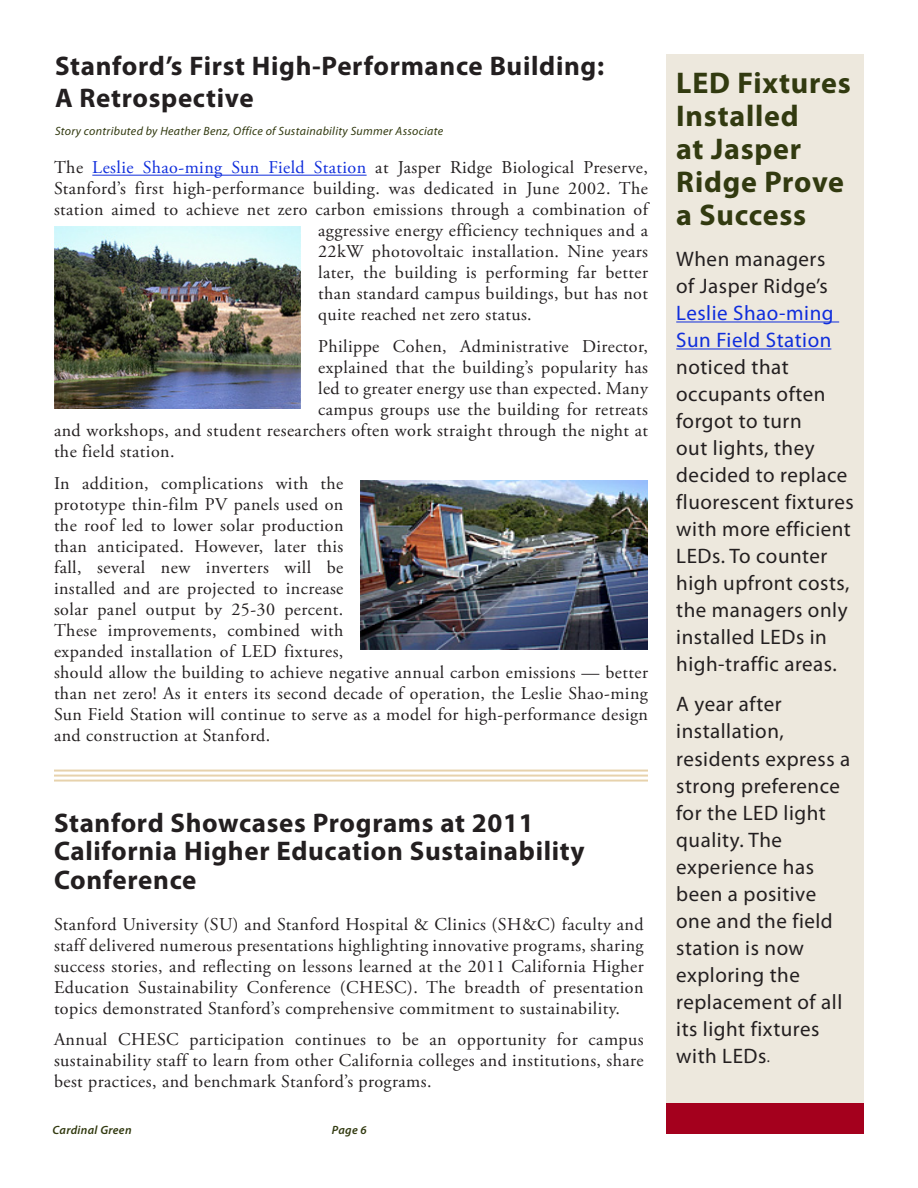
<style>
.page{position:relative;width:918px;height:1188px;background:#fff}
.page>*{position:absolute;margin:0;border:0;box-sizing:border-box;transform-origin:0 0}
.t1{font:700 30px/33px "Myriad Pro";letter-spacing:.025em;color:#323a10}
.t2{font:700 27px/28.5px "Myriad Pro";letter-spacing:.025em;color:#231f20}
.t3{font:21px/27px "Myriad Pro";letter-spacing:.025em;color:#231f20}
.t4{font:21px/27px "Myriad Pro";letter-spacing:.025em;color:#0f2ddc}
.t5{font:18px/21px "Adobe Garamond Pro";letter-spacing:.025em;color:#231f20;text-align:justify}
.t6{font:italic 12px "Myriad Pro";letter-spacing:.025em;color:#323a10}
.t7{font:italic 600 12px "Myriad Pro";letter-spacing:.025em;color:#323a10}
.s1{color:#0f2ddc}
.s2{font-size:15px}
</style>
<div class="page">
<div style="left:666px;top:54px;width:198px;height:1080px;background:#ede8dd"></div>
<div style="left:666px;top:1103px;width:198px;height:31px;background:#a4001d"></div>
<hr style="left:92px;top:175px;width:275px;height:1px;background:#0f2ddc">
<img style="left:55px;top:227px;width:246px;height:181px">
<img style="left:361px;top:481px;width:287px;height:168px">
<hr style="left:676px;top:322px;width:163px;height:1px;background:#0f2ddc">
<hr style="left:676px;top:349px;width:155px;height:1px;background:#0f2ddc">
<hr style="left:54px;top:770px;width:594px;height:2px;background:#e7d2ac">
<hr style="left:54px;top:775px;width:594px;height:2px;background:#e7d2ac">
<hr style="left:54px;top:780px;width:594px;height:2px;background:#e7d2ac">
<h2 class="t2" style="left:55px;top:50px;width:550px;line-height:31.5px">Stanford’s First High-Performance Building:<br>A Retrospective</h2>
<p class="t6" style="left:55px;top:124px;width:390px">Story contributed by Heather Benz, Office of Sustainability Summer Associate</p>
<p class="t5" style="left:54px;top:158px;width:595px">The <span class="s1">Leslie Shao-ming Sun Field Station</span> at Jasper Ridge Biological Preserve,</p>
<p class="t5" style="left:54px;top:179px;width:595px">Stanford’s first high-performance building. was dedicated in June 2002. The</p>
<p class="t5" style="left:54px;top:200px;width:595px">station aimed to achieve net zero carbon emissions through a combination of</p>
<p class="t5" style="left:318px;top:221px;width:331px">aggressive energy efficiency techniques and a</p>
<p class="t5" style="left:318px;top:242px;width:331px">22kW photovoltaic installation. Nine years</p>
<p class="t5" style="left:318px;top:263px;width:331px">later, the building is performing far better</p>
<p class="t5" style="left:318px;top:284px;width:331px">than standard campus buildings, but has not</p>
<p class="t5" style="left:318px;top:305px;width:215px">quite reached net zero status.</p>
<p class="t5" style="left:318px;top:337px;width:331px">Philippe Cohen, Administrative Director,</p>
<p class="t5" style="left:318px;top:358px;width:331px">explained that the building’s popularity has</p>
<p class="t5" style="left:318px;top:379px;width:331px">led to greater energy use than expected. Many</p>
<p class="t5" style="left:318px;top:400px;width:331px">campus groups use the building for retreats</p>
<p class="t5" style="left:54px;top:421px;width:596px">and workshops, and student researchers often work straight through the night at</p>
<p class="t5" style="left:54px;top:442px;width:122px">the field station.</p>
<p class="t5" style="left:54px;top:473px;width:596px;text-align:left">In addition, complications with the<br>prototype thin-film PV panels used on<br>the roof led to lower solar production<br>than anticipated. However, later this<br>fall, several new inverters will be<br>installed and are projected to increase<br>solar panel output by 25-30 percent.<br>These improvements, combined with<br>expanded installation of LED fixtures,<br>should allow the building to achieve negative annual carbon emissions — better than net zero! As it enters its second decade of operation, the Leslie Shao-ming Sun Field Station will continue to serve as a model for high-performance design and construction at Stanford.</p>
<h2 class="t2" style="left:54px;top:808px;width:532px">Stanford Showcases Programs at 2011<br>California Higher Education Sustainability<br>Conference</h2>
<p class="t5" style="left:54px;top:914px;width:591px">Stanford University (SU) and Stanford Hospital &amp; Clinics (SH&amp;C) faculty and staff delivered numerous presentations highlighting innovative programs, sharing success stories, and reflecting on lessons learned at the 2011 California Higher Education Sustainability Conference (CHESC). The breadth of presentation topics demonstrated Stanford’s comprehensive commitment to sustainability.</p>
<p class="t5" style="left:54px;top:1030px;width:591px">Annual CHESC participation continues to be an opportunity for campus sustainability staff to learn from other California colleges and institutions, share best practices, and benchmark Stanford’s programs.</p>
<p class="t7" style="left:52px;top:1122px;width:81px">Cardinal Green</p>
<p class="t7" style="left:332px;top:1122px;width:36px">Page 6</p>
<h1 class="t1" style="left:676px;top:66px;width:176px">LED Fixtures<br>Installed<br>at Jasper<br>Ridge Prove a Success</h1>
<p class="t3" style="left:676px;top:245px;width:153px">When managers of Jasper Ridge’s</p>
<p class="t4" style="left:676px;top:299px;width:159px">Leslie Shao-ming<br>Sun Field Station</p>
<p class="t3" style="left:676px;top:353px;width:179px">noticed that occupants often forgot to turn<br>out lights, they decided to replace fluorescent fixtures with more efficient<br>LEDs. To counter high upfront costs, the managers only installed LEDs in high-traffic areas.</p>
<p class="t3" style="left:676px;top:691px;width:176px">A year after installation, residents express a strong preference for the LED light quality. The experience has been a positive one and the field station is now exploring the replacement of all its light fixtures with LEDs<span class="s2">.</span></p>
</div>
